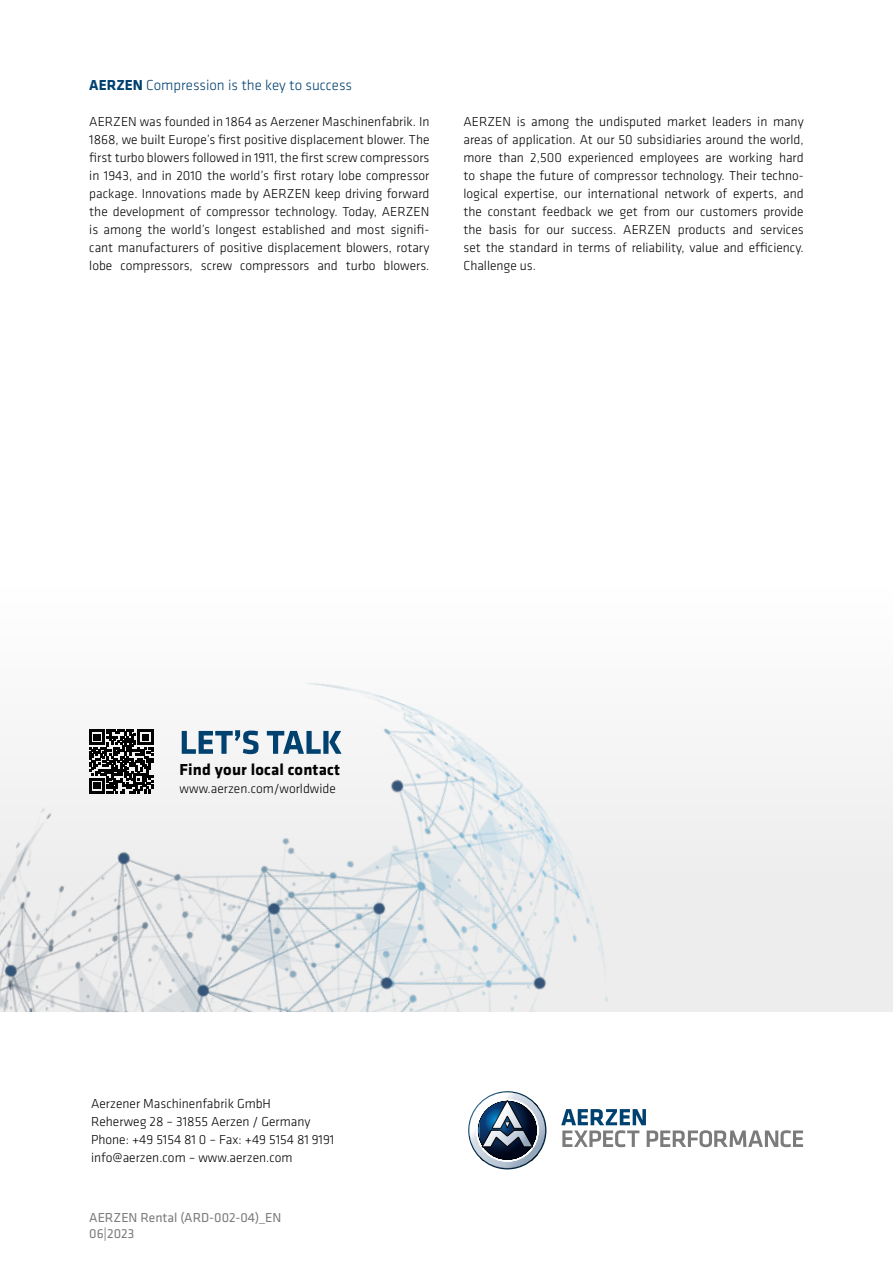
<style>
.page{position:relative;width:893px;height:1263px;background:#fff}
.page>*{position:absolute;margin:0;border:0;box-sizing:border-box;transform-origin:0 0}
.t1{font:700 16.5px "Klavika";letter-spacing:.01em;color:#020203}
.t2{font:300 15px "Klavika";color:#004170}
.t3{font:300 13.5px/18px "Klavika";color:#020203;text-align:justify}
.t4{font:300 13.5px/18px "Klavika";color:#000}
.t5{font:13.5px/16.2px "Klavika";color:#7c7b7b}
.s1{font-weight:700}
</style>
<div class="page">
<div style="left:0;top:586px;width:893px;height:426px;background:#ededed"></div>
<img style="left:0;top:590px;width:608px;height:422px">
<svg style="left:468px;top:1091px;width:78px;height:78px"></svg>
<svg style="left:485px;top:1108px;width:27px;height:27px"></svg>
<svg style="left:561px;top:1109px;width:242px;height:38px"></svg>
<svg style="left:89px;top:729px;width:64px;height:64px"></svg>
<svg style="left:182px;top:730px;width:160px;height:24px"></svg>
<p class="t2" style="left:89px;top:76px;width:264px"><span class="s1">AERZEN</span> Compression is the key to success</p>
<p class="t3" style="left:89px;top:112px;width:342px">AERZEN was founded in 1864 as Aerzener Maschinenfabrik. In 1868, we built Europe’s first positive displacement blower. The first turbo blowers followed in 1911, the first screw compressors in 1943, and in 2010 the world’s first rotary lobe compressor package. Innovations made by AERZEN keep driving forward the development of compressor technology. Today, AERZEN is among the world’s longest established and most signifi&shy;cant manufacturers of positive displacement blowers, rotary lobe compressors, screw compressors and turbo blowers.</p>
<p class="t3" style="left:463px;top:112px;width:342px">AERZEN is among the undisputed market leaders in many areas of application. At our 50 subsidiaries around the world, more than 2,500 experienced employees are working hard to shape the future of compressor technology. Their techno&shy;logical expertise, our international network of experts, and the constant feedback we get from our customers provide the basis for our success. AERZEN products and services set the standard in terms of reliability, value and efficiency.<br>Challenge us.</p>
<p class="t1" style="left:180px;top:757px;width:162px">Find your local contact</p>
<p class="t3" style="left:180px;top:779px;width:158px">www.aerzen.com/worldwide</p>
<p class="t4" style="left:91px;top:1095px;width:245px">Aerzener Maschinenfabrik GmbH<br>Reherweg 28 – 31855 Aerzen / Germany Phone: +49 5154 81 0 – Fax: +49 5154 81 9191 info@aerzen.com – www.aerzen.com</p>
<p class="t5" style="left:89px;top:1209px;width:194px">AERZEN Rental (ARD-002-04)_EN<br>06|2023</p>
</div>
